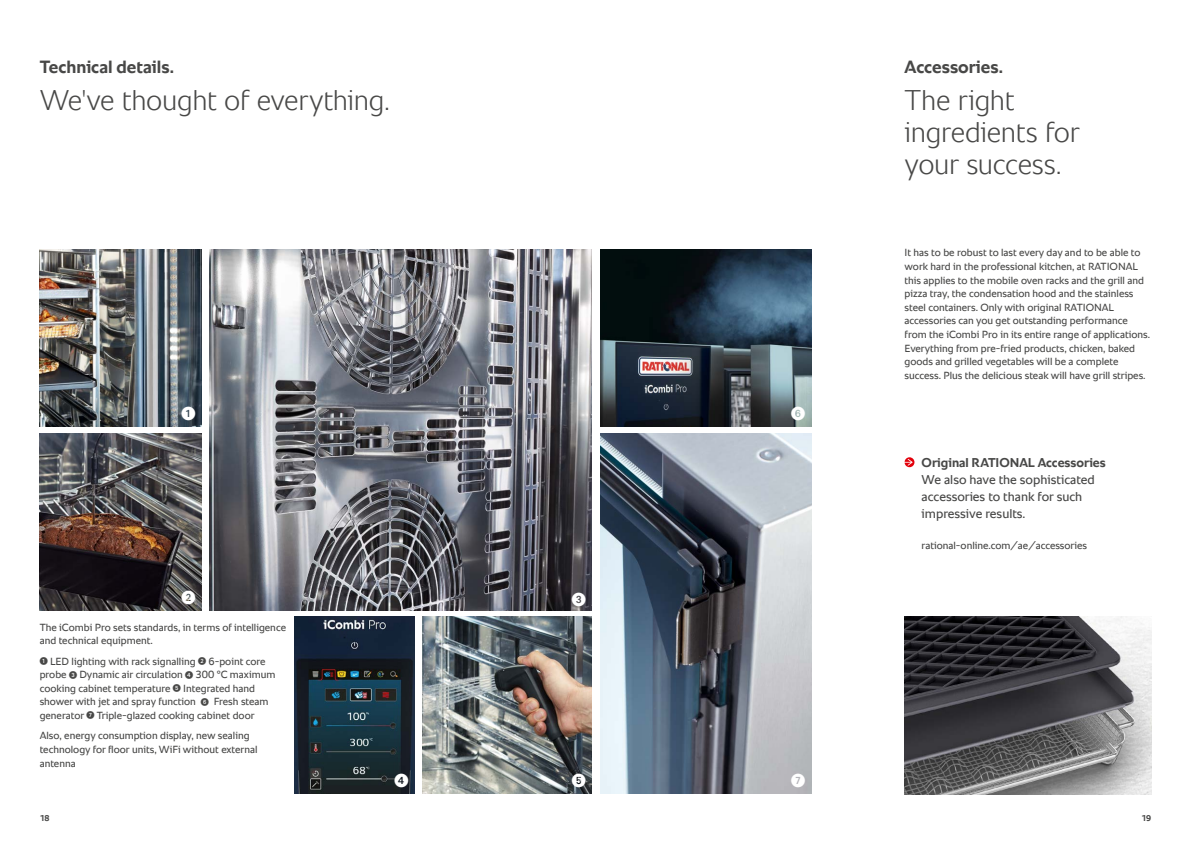
<style>
.page{position:relative;width:1191px;height:842px;background:#fff}
.page>*{position:absolute;margin:0;border:0;box-sizing:border-box;transform-origin:0 0}
.t1{font:300 29px/32px "RATIONAL Sans TT";letter-spacing:-.01em;color:#484847}
.t2{font:700 18px "RATIONAL Sans TT";color:#484847}
.t3{font:14px "European Pi One";color:#fff}
.t4{font:13px/17px "RATIONAL Sans TT";color:#484847}
.t5{font:700 13px "RATIONAL Sans TT";color:#484847}
.t6{font:10.5px/13.6px "RATIONAL Sans TT";color:#484847}
.t7{font:700 8.5px "RATIONAL Sans TT";color:#484847}
.s1{font-family:"European Pi One";font-size:8px}
</style>
<div class="page">
<img style="left:904px;top:617px;width:247px;height:177px">
<img style="left:600px;top:433px;width:211px;height:361px">
<img style="left:600px;top:249px;width:211px;height:177px">
<img style="left:210px;top:249px;width:381px;height:361px">
<img style="left:422px;top:617px;width:169px;height:177px">
<img style="left:40px;top:249px;width:161px;height:177px">
<img style="left:40px;top:433px;width:161px;height:177px">
<img style="left:295px;top:617px;width:119px;height:177px">
<svg style="left:904px;top:457px;width:10px;height:10px"></svg>
<h2 class="t2" style="left:40px;top:53px;width:136px">Technical details.</h2>
<h1 class="t1" style="left:40px;top:84px;width:352px">We've thought of everything.</h1>
<h3 class="t3" style="left:182px;top:406px;width:15px">1</h3>
<h3 class="t3" style="left:182px;top:589px;width:15px">2</h3>
<h3 class="t3" style="left:571px;top:591px;width:15px">3</h3>
<p class="t6" style="left:40px;top:620px;width:248px">The iCombi Pro sets standards, in terms of intelligence and technical equipment.</p>
<p class="t6" style="left:40px;top:654px;width:237px"><span class="s1">1</span> LED lighting with rack signalling <span class="s1">2</span> 6-point core probe <span class="s1">3</span> Dynamic air circulation <span class="s1">4</span> 300 °C maximum cooking cabinet temperature <span class="s1">5</span> Integrated hand shower with jet and spray function <span class="s1">6</span> Fresh steam generator <span class="s1">7</span> Triple-glazed cooking cabinet door</p>
<p class="t6" style="left:40px;top:729px;width:219px">Also, energy consumption display, new sealing technology for floor units, WiFi without external antenna</p>
<h3 class="t3" style="left:791px;top:406px;width:15px">6</h3>
<h3 class="t3" style="left:394px;top:773px;width:15px">4</h3>
<h3 class="t3" style="left:791px;top:773px;width:15px">7</h3>
<h3 class="t3" style="left:571px;top:773px;width:15px">5</h3>
<h2 class="t2" style="left:904px;top:53px;width:100px">Accessories.</h2>
<h1 class="t1" style="left:904px;top:84px;width:177px">The right ingredients for your success.</h1>
<p class="t6" style="left:904px;top:246px;width:247px">It has to be robust to last every day and to be able to work hard in the professional kitchen, at RATIONAL this applies to the mobile oven racks and the grill and pizza tray, the condensation hood and the stainless steel containers. Only with original RATIONAL accessories can you get outstanding performance from the iCombi Pro in its entire range of applications.<br>Everything from pre-fried products, chicken, baked goods and grilled vegetables will be a complete success. Plus the delicious steak will have grill stripes.</p>
<p class="t5" style="left:921px;top:453px;width:186px">Original RATIONAL Accessories</p>
<p class="t4" style="left:921px;top:471px;width:175px">We also have the sophisticated accessories to thank for such impressive results.</p>
<p class="t6" style="left:921px;top:538px;width:167px">rational-online.com/ae/accessories</p>
<p class="t7" style="left:40px;top:812px;width:11px">18</p>
<p class="t7" style="left:1141px;top:812px;width:11px">19</p>
</div>
